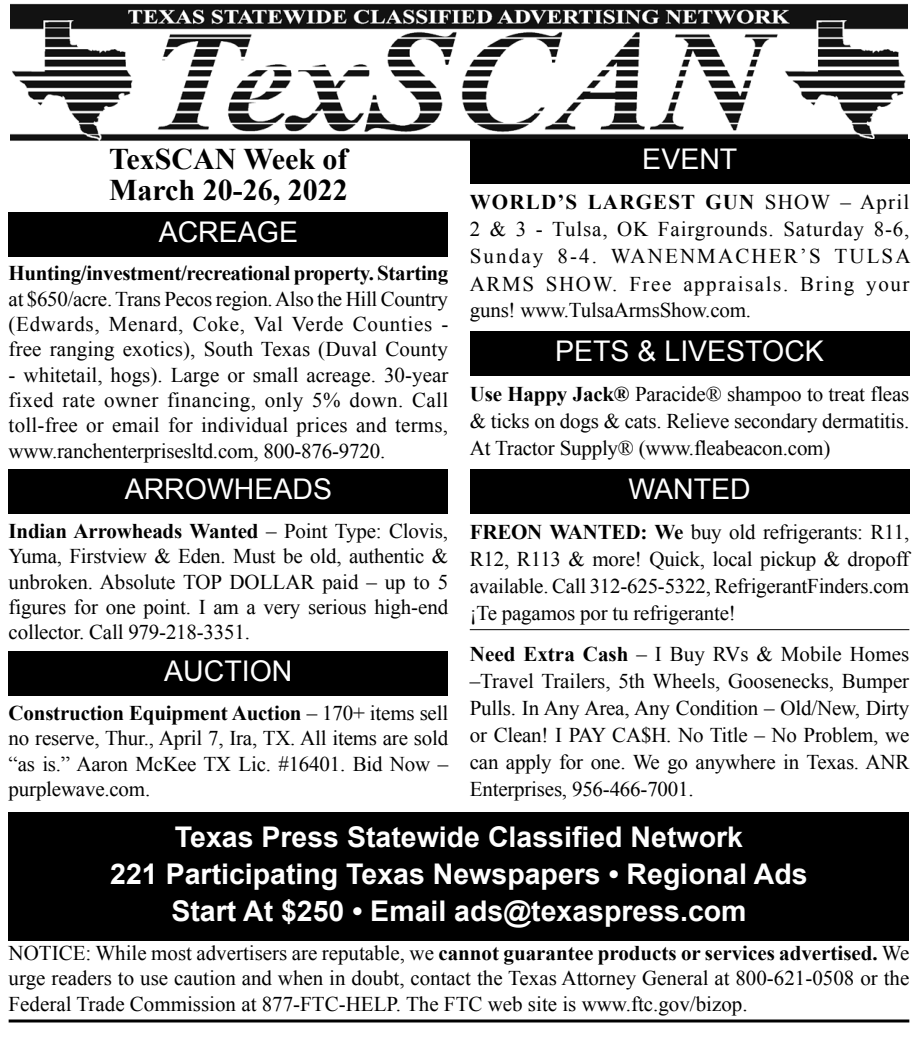
<style>
.page{position:relative;width:918px;height:1039px;background:#fff}
.page>*{position:absolute;margin:0;border:0;box-sizing:border-box;transform-origin:0 0}
.t1{font:700 30px/31.2px "Times New Roman";color:#000}
.t2{font:700 28.5px/37.2px "Arial";color:#fff;text-align:center}
.t3{font:28.5px "Arial";color:#fff}
.t4{font:21px/25.2px "Times New Roman";letter-spacing:-.01em;color:#000;text-align:justify}
.t5{font:700 21px "Times New Roman";letter-spacing:-.015em;color:#000}
.s1{font-weight:700}
</style>
<div class="page">
<img style="left:11px;top:3px;width:896px;height:138px">
<div style="left:9px;top:212px;width:439px;height:44px;background:#000"></div>
<div style="left:9px;top:470px;width:439px;height:44px;background:#000"></div>
<div style="left:9px;top:651px;width:439px;height:45px;background:#000"></div>
<div style="left:470px;top:140px;width:439px;height:44px;background:#000"></div>
<div style="left:470px;top:331px;width:439px;height:44px;background:#000"></div>
<div style="left:470px;top:469px;width:439px;height:44px;background:#000"></div>
<hr style="left:470px;top:629px;width:439px;height:1px;background:#000">
<div style="left:9px;top:812px;width:900px;height:54px;background:#000"></div>
<div style="left:9px;top:850px;width:900px;height:53px;background:#000"></div>
<div style="left:9px;top:887px;width:900px;height:54px;background:#000"></div>
<hr style="left:9px;top:1019px;width:900px;height:3px;background:#000">
<h1 class="t1" style="left:109px;top:142px;width:240px">TexSCAN Week of<br>March 20-26, 2022</h1>
<h2 class="t3" style="left:159px;top:213px;width:141px">ACREAGE</h2>
<p class="t5" style="left:9px;top:259px;width:441px">Hunting/investment/recreational property. Starting</p>
<p class="t4" style="left:9px;top:286px;width:441px">at $650/acre. Trans Pecos region. Also the Hill Country (Edwards, Menard, Coke, Val Verde Counties - free ranging exotics), South Texas (Duval County</p>
<p class="t4" style="left:9px;top:362px;width:441px">- whitetail, hogs). Large or small acreage. 30-year fixed rate owner financing, only 5% down. Call toll-free or email for individual prices and terms, www.ranchenterprisesltd.com, 800-876-9720.</p>
<h2 class="t3" style="left:125px;top:470px;width:209px">ARROWHEADS</h2>
<p class="t4" style="left:9px;top:518px;width:441px"><span class="s1">Indian Arrowheads Wanted</span> – Point Type: Clovis, Yuma, Firstview &amp; Eden. Must be old, authentic &amp; unbroken. Absolute TOP DOLLAR paid – up to 5 figures for one point. I am a very serious high-end collector. Call 979-218-3351.</p>
<h2 class="t3" style="left:164px;top:652px;width:130px">AUCTION</h2>
<p class="t4" style="left:9px;top:700px;width:441px"><span class="s1">Construction Equipment Auction</span> – 170+ items sell no reserve, Thur., April 7, Ira, TX. All items are sold “as is.” Aaron McKee TX Lic. #16401. Bid Now – purplewave.com.</p>
<h2 class="t3" style="left:642px;top:140px;width:97px">EVENT</h2>
<p class="t4" style="left:470px;top:189px;width:442px;line-height:27px"><span class="s1">WORLD’S LARGEST GUN</span> SHOW – April 2 &amp; 3 - Tulsa, OK Fairgrounds. Saturday 8-6, Sunday 8-4. WANENMACHER’S TULSA ARMS SHOW. Free appraisals. Bring your guns! www.TulsaArmsShow.com.</p>
<h2 class="t3" style="left:555px;top:332px;width:270px">PETS &amp; LIVESTOCK</h2>
<p class="t4" style="left:470px;top:380px;width:441px;line-height:27px"><span class="s1">Use Happy Jack®</span> Paracide® shampoo to treat fleas &amp; ticks on dogs &amp; cats. Relieve secondary dermatitis.<br>At Tractor Supply® (www.fleabeacon.com)</p>
<h2 class="t3" style="left:628px;top:470px;width:124px">WANTED</h2>
<p class="t4" style="left:470px;top:518px;width:441px;line-height:27px"><span class="s1">FREON WANTED: We</span> buy old refrigerants: R11, R12, R113 &amp; more! Quick, local pickup &amp; dropoff available. Call 312-625-5322, RefrigerantFinders.com ¡Te pagamos por tu refrigerante!</p>
<p class="t4" style="left:470px;top:640px;width:441px;line-height:27px"><span class="s1">Need Extra Cash</span> – I Buy RVs &amp; Mobile Homes –Travel Trailers, 5th Wheels, Goosenecks, Bumper Pulls. In Any Area, Any Condition – Old/New, Dirty or Clean! I PAY CA$H. No Title – No Problem, we can apply for one. We go anywhere in Texas. ANR Enterprises, 956-466-7001.</p>
<h2 class="t2" style="left:110px;top:819px;width:699px">Texas Press Statewide Classified Network<br>221 Participating Texas Newspapers • Regional Ads<br>Start At $250 • Email ads@texaspress.com</h2>
<p class="t4" style="left:9px;top:940px;width:902px">NOTICE: While most advertisers are reputable, we <span class="s1">cannot guarantee products or services advertised.</span> We urge readers to use caution and when in doubt, contact the Texas Attorney General at 800-621-0508 or the Federal Trade Commission at 877-FTC-HELP. The FTC web site is www.ftc.gov/bizop.</p>
</div>
